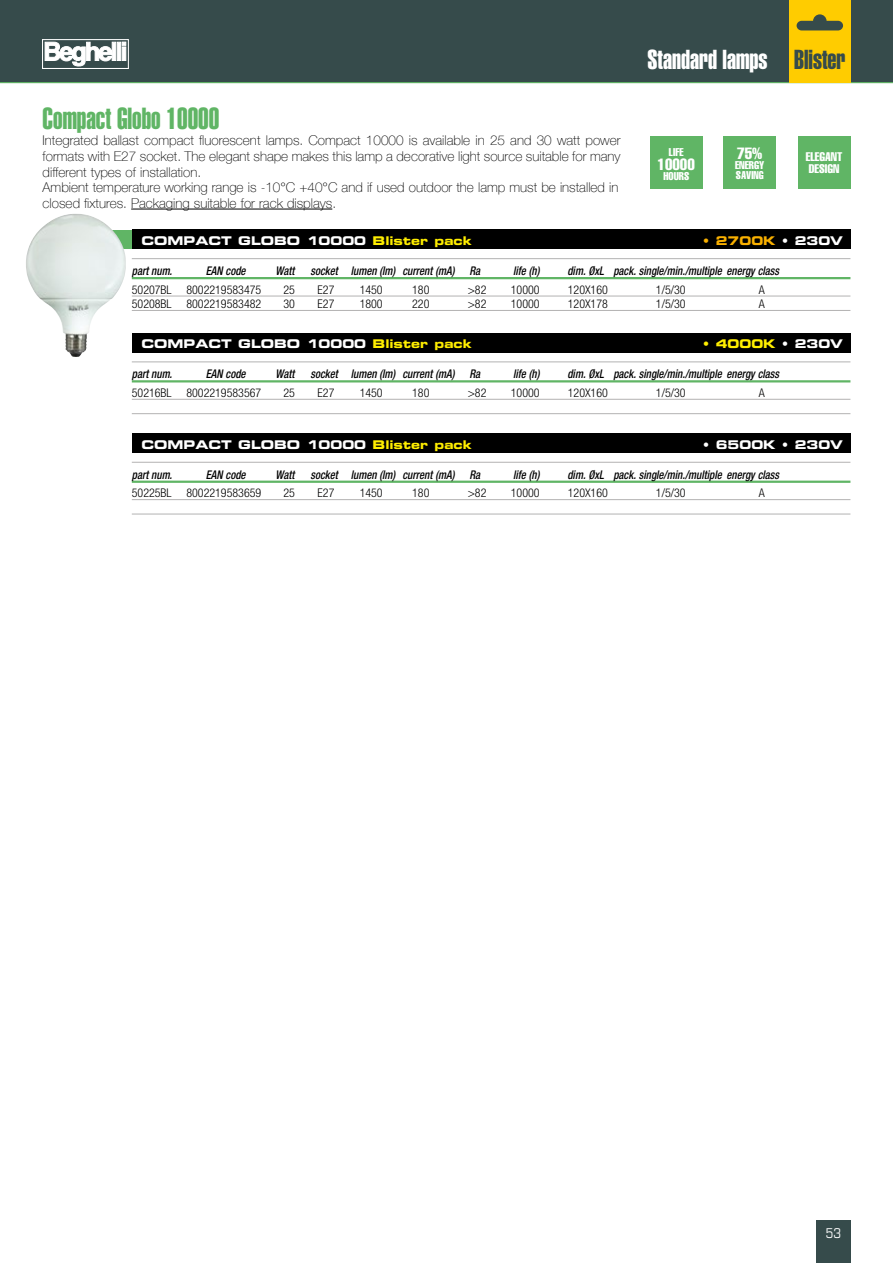
<style>
.page{position:relative;width:893px;height:1263px;background:#fff}
.page>*{position:absolute;margin:0;border:0;box-sizing:border-box;transform-origin:0 0}
.t1{font:30px "Helvetica Extra Compressed";color:#60b565;scale:.95 1}
.t2{font:27px "Helvetica Extra Compressed";color:#fff}
.t3{font:27px "Helvetica Extra Compressed";color:#364b4b}
.t4{font:extra-condensed 16.05px "Helvetica";color:#fff}
.t5{font:100 13.5px/15.8px "Helvetica Neue";color:#000}
.t6{font:condensed 13.5px "Eurostile";color:#fff}
.t7{font:extra-condensed 12.3px/11.6px "Helvetica";color:#fff}
.t8{font:italic 500 condensed 12px "Helvetica Neue";color:#000;scale:.9 1}
.t9{font:300 condensed 12px "Helvetica Neue";color:#000}
.t10{font:12px "Eurostile Bold Extended Two";color:#fff}
.t11{font:12px "Eurostile Bold Extended Two";color:#f9b000}
.t12{font:12px "Eurostile Bold Extended Two";color:#fe0}
.t13{font:extra-condensed 11.1px/10.1px "Helvetica";color:#fff}
.s1{color:#fe0}
.s2{color:#fff}
</style>
<div class="page">
<div style="left:0;top:0;width:893px;height:83px;background:#364b4b"></div>
<hr style="left:0;top:82px;width:893px;height:1px;background:#60b565">
<div style="left:42px;top:39px;width:87px;height:30px;border:1px solid #fff"></div>
<svg style="left:45px;top:42px;width:81px;height:24px"></svg>
<div style="left:789px;top:0;width:61px;height:83px;background:#fc0"></div>
<div style="left:816px;top:1220px;width:34px;height:43px;background:#364b4b"></div>
<div style="left:55px;top:230px;width:91px;height:19px;background:#60b565"></div>
<img style="left:26px;top:214px;width:100px;height:143px">
<div style="left:132px;top:230px;width:718px;height:19px;background:#000"></div>
<div style="left:132px;top:333px;width:718px;height:19px;background:#000"></div>
<div style="left:132px;top:434px;width:718px;height:19px;background:#000"></div>
<hr style="left:132px;top:258px;width:718px;height:1px;background:#b3b2b2">
<hr style="left:132px;top:277px;width:718px;height:2px;background:#60b565">
<hr style="left:132px;top:296px;width:718px;height:1px;background:#b3b2b2">
<hr style="left:132px;top:310px;width:718px;height:1px;background:#b3b2b2">
<hr style="left:132px;top:361px;width:718px;height:1px;background:#b3b2b2">
<hr style="left:132px;top:380px;width:718px;height:2px;background:#60b565">
<hr style="left:132px;top:399px;width:718px;height:1px;background:#b3b2b2">
<hr style="left:132px;top:413px;width:718px;height:1px;background:#b3b2b2">
<hr style="left:132px;top:462px;width:718px;height:1px;background:#b3b2b2">
<hr style="left:132px;top:481px;width:718px;height:2px;background:#60b565">
<hr style="left:132px;top:499px;width:718px;height:1px;background:#b3b2b2">
<hr style="left:132px;top:514px;width:718px;height:1px;background:#b3b2b2">
<hr style="left:131px;top:209px;width:201px;height:1px;background:#000">
<div style="left:650px;top:136px;width:52px;height:52px;background:#60b565"></div>
<div style="left:798px;top:136px;width:52px;height:52px;background:#60b565"></div>
<div style="left:724px;top:136px;width:52px;height:52px;background:#60b565"></div>
<svg style="left:797px;top:14px;width:46px;height:16px"></svg>
<h1 class="t1" style="left:43px;top:101px;width:187px">Compact Globo 10000</h1>
<p class="t5" style="left:43px;top:132px;width:579px">Integrated ballast compact fluorescent lamps. Compact 10000 is available in 25 and 30 watt power formats with E27 socket. The elegant shape makes this lamp a decorative light source suitable for many different types of installation.<br>Ambient temperature working range is -10°C +40°C and if used outdoor the lamp must be installed in closed fixtures. Packaging suitable for rack displays.</p>
<h2 class="t2" style="left:648px;top:44px;width:121px">Standard lamps</h2>
<p class="t13" style="left:669px;top:147px;width:16px">LIFE</p>
<p class="t4" style="left:658px;top:154px;width:39px">10000</p>
<p class="t13" style="left:663px;top:170px;width:27px">HOURS</p>
<p class="t4" style="left:737px;top:143px;width:27px">75%</p>
<p class="t13" style="left:735px;top:159px;width:31px">ENERGY<br>SAVING</p>
<h2 class="t3" style="left:794px;top:44px;width:53px">Blister</h2>
<p class="t7" style="left:806px;top:151px;width:38px">ELEGANT<br>DESIGN</p>
<p class="t10" style="left:141px;top:232px;width:332px">COMPACT GLOBO 10000 <span class="s1">Blister pack</span></p>
<p class="t11" style="left:703px;top:232px;width:141px">• 2700K <span class="s2">• 230V</span></p>
<p class="t8" style="left:132px;top:264px;width:46px">part num.</p>
<p class="t8" style="left:206px;top:264px;width:46px">EAN code</p>
<p class="t8" style="left:275px;top:264px;width:23px">Watt</p>
<p class="t8" style="left:310px;top:264px;width:190px">socket lumen (lm) current (mA) Ra</p>
<p class="t8" style="left:513px;top:264px;width:31px">life (h)</p>
<p class="t8" style="left:567px;top:264px;width:237px">dim. ØxL pack. single/min./multiple energy class</p>
<p class="t9" style="left:132px;top:283px;width:131px">50207BL 8002219583475</p>
<p class="t9" style="left:283px;top:283px;width:13px">25</p>
<p class="t9" style="left:318px;top:283px;width:18px">E27</p>
<p class="t9" style="left:360px;top:283px;width:25px">1450</p>
<p class="t9" style="left:412px;top:283px;width:19px">180</p>
<p class="t9" style="left:468px;top:283px;width:20px">&gt;82</p>
<p class="t9" style="left:511px;top:283px;width:30px">10000</p>
<p class="t9" style="left:568px;top:283px;width:42px">120X160</p>
<p class="t9" style="left:656px;top:283px;width:31px">1/5/30</p>
<p class="t9" style="left:759px;top:283px;width:7px">A</p>
<p class="t9" style="left:132px;top:297px;width:131px">50208BL 8002219583482</p>
<p class="t9" style="left:283px;top:297px;width:13px">30</p>
<p class="t9" style="left:318px;top:297px;width:18px">E27</p>
<p class="t9" style="left:360px;top:297px;width:25px">1800</p>
<p class="t9" style="left:412px;top:297px;width:19px">220</p>
<p class="t9" style="left:468px;top:297px;width:20px">&gt;82</p>
<p class="t9" style="left:511px;top:297px;width:30px">10000</p>
<p class="t9" style="left:568px;top:297px;width:42px">120X178</p>
<p class="t9" style="left:656px;top:297px;width:31px">1/5/30</p>
<p class="t9" style="left:759px;top:297px;width:7px">A</p>
<p class="t10" style="left:141px;top:336px;width:332px">COMPACT GLOBO 10000 <span class="s1">Blister pack</span></p>
<p class="t12" style="left:703px;top:336px;width:141px">• 4000K <span class="s2">• 230V</span></p>
<p class="t8" style="left:132px;top:367px;width:46px">part num.</p>
<p class="t8" style="left:206px;top:367px;width:46px">EAN code</p>
<p class="t8" style="left:275px;top:367px;width:23px">Watt</p>
<p class="t8" style="left:310px;top:367px;width:190px">socket lumen (lm) current (mA) Ra</p>
<p class="t8" style="left:513px;top:367px;width:31px">life (h)</p>
<p class="t8" style="left:567px;top:367px;width:237px">dim. ØxL pack. single/min./multiple energy class</p>
<p class="t9" style="left:132px;top:386px;width:131px">50216BL 8002219583567</p>
<p class="t9" style="left:283px;top:386px;width:13px">25</p>
<p class="t9" style="left:318px;top:386px;width:18px">E27</p>
<p class="t9" style="left:360px;top:386px;width:25px">1450</p>
<p class="t9" style="left:412px;top:386px;width:19px">180</p>
<p class="t9" style="left:468px;top:386px;width:20px">&gt;82</p>
<p class="t9" style="left:511px;top:386px;width:30px">10000</p>
<p class="t9" style="left:568px;top:386px;width:42px">120X160</p>
<p class="t9" style="left:656px;top:386px;width:31px">1/5/30</p>
<p class="t9" style="left:759px;top:386px;width:7px">A</p>
<p class="t10" style="left:141px;top:436px;width:332px">COMPACT GLOBO 10000 <span class="s1">Blister pack</span></p>
<p class="t10" style="left:703px;top:436px;width:141px">• 6500K • 230V</p>
<p class="t8" style="left:132px;top:467px;width:46px">part num.</p>
<p class="t8" style="left:206px;top:467px;width:46px">EAN code</p>
<p class="t8" style="left:275px;top:467px;width:23px">Watt</p>
<p class="t8" style="left:310px;top:467px;width:190px">socket lumen (lm) current (mA) Ra</p>
<p class="t8" style="left:513px;top:467px;width:31px">life (h)</p>
<p class="t8" style="left:567px;top:467px;width:237px">dim. ØxL pack. single/min./multiple energy class</p>
<p class="t9" style="left:132px;top:486px;width:131px">50225BL 8002219583659</p>
<p class="t9" style="left:283px;top:486px;width:13px">25</p>
<p class="t9" style="left:318px;top:486px;width:18px">E27</p>
<p class="t9" style="left:360px;top:486px;width:25px">1450</p>
<p class="t9" style="left:412px;top:486px;width:19px">180</p>
<p class="t9" style="left:468px;top:486px;width:20px">&gt;82</p>
<p class="t9" style="left:511px;top:486px;width:30px">10000</p>
<p class="t9" style="left:568px;top:486px;width:42px">120X160</p>
<p class="t9" style="left:656px;top:486px;width:31px">1/5/30</p>
<p class="t9" style="left:759px;top:486px;width:7px">A</p>
<p class="t6" style="left:826px;top:1225px;width:17px">53</p>
</div>
